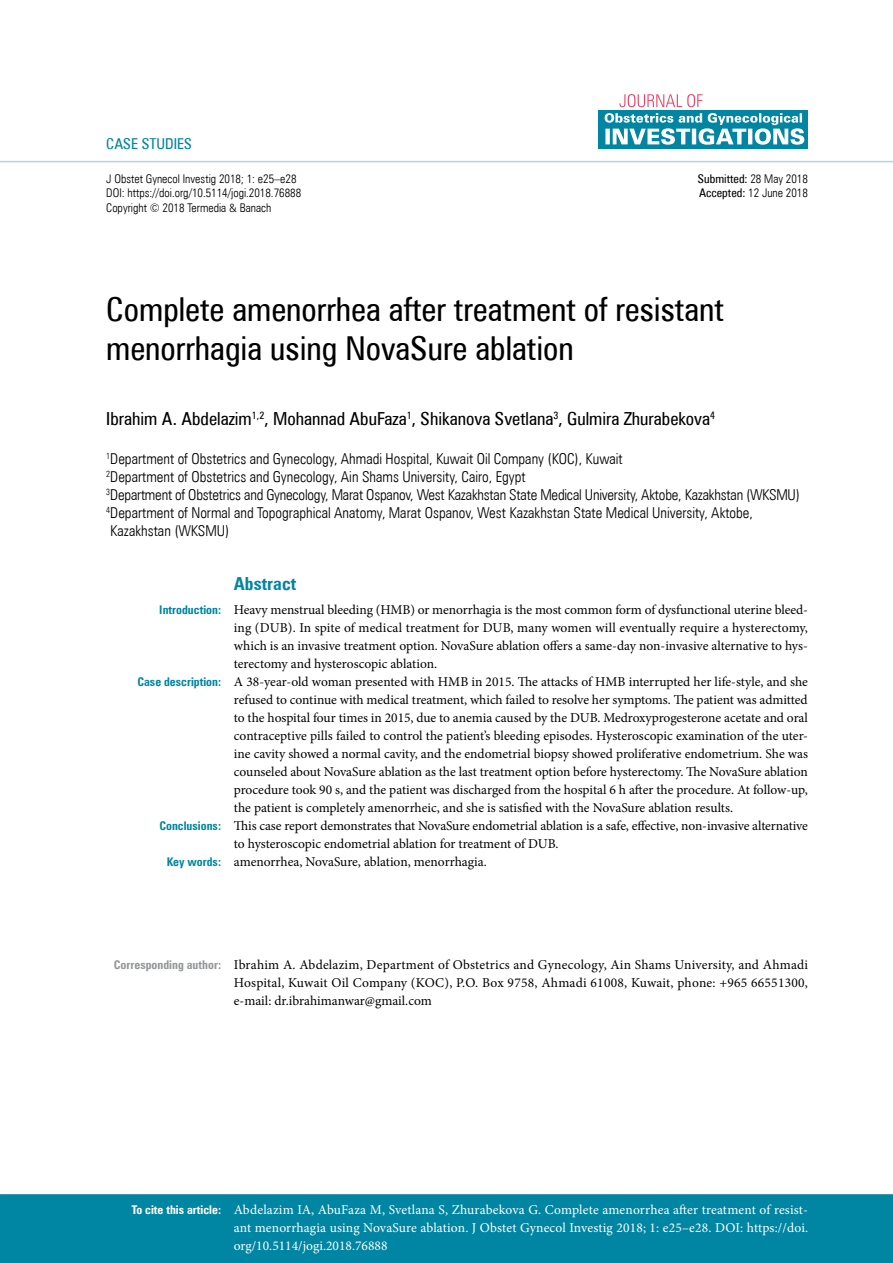
<style>
.page{position:relative;width:893px;height:1263px;background:#fff}
.page>*{position:absolute;margin:0;border:0;box-sizing:border-box;transform-origin:0 0}
.t1{font:33px/39px "Zurich Cn EU";color:#000}
.t2{font:18px "Zurich Cn EU";color:#000}
.t3{font:700 18px "Zurich Cn EU";color:#0085a3}
.t4{font:15px/18px "Zurich Lt Cn EU";color:#000}
.t5{font:15px "Zurich Cn EU";color:#0085a3}
.t6{font:13.5px/18px "Minion Pro";letter-spacing:-.005em;color:#000;text-align:justify}
.t7{font:13.5px/18px "Minion Pro";color:#fff;text-align:justify}
.t8{font:12px/14.4px "Zurich Lt Cn EU";color:#000}
.t9{font:12px "Zurich Cn EU";color:#000}
.s1{font-family:"Naomi Sans EFN Light"}
.s2{font-family:"Zurich Lt Cn EU"}
.s3{font-family:"Zurich Cn EU"}
.s4{font-family:"Zurich Cn EU";font-weight:700;font-size:12px;color:#0085a3}
.s5{font-family:"Zurich Cn EU";font-weight:700;font-size:12px;color:#939598}
.s6{font-family:"Zurich Cn EU";font-weight:700;font-size:12px}
</style>
<div class="page">
<div style="left:0;top:1195px;width:893px;height:68px;background:#0085a3"></div>
<hr style="left:0;top:1194px;width:893px;height:2px;background:#0085a3">
<div style="left:599px;top:110px;width:209px;height:39px;background:#0085a3"></div>
<svg style="left:605px;top:113px;width:199px;height:32px"></svg>
<svg style="left:619px;top:94px;width:84px;height:13px"></svg>
<hr style="left:0;top:161px;width:893px;height:1px;background:#b1d6e1">
<p class="t5" style="left:106px;top:134px;width:86px">Case studies</p>
<p class="t8" style="left:106px;top:171px;width:196px">J Obstet Gynecol Investig 2018; 1: e25–e28<br>DOI: https://doi.org/10.5114/jogi.2018.76888<br>Copyright © 2018 Termedia <span class="s1">&amp;</span> Banach</p>
<p class="t9" style="left:698px;top:171px;width:112px">Submitted: <span class="s2">28 May 2018</span></p>
<p class="t8" style="left:699px;top:186px;width:110px"><span class="s3">Accepted:</span> 12 June 2018</p>
<h1 class="t1" style="left:106px;top:290px;width:619px">Complete amenorrhea after treatment of resistant menorrhagia using NovaSure ablation</h1>
<h2 class="t2" style="left:106px;top:407px;width:610px">Ibrahim A. Abdelazim<sup>1,2</sup>, Mohannad AbuFaza<sup>1</sup>, Shikanova Svetlana<sup>3</sup>, Gulmira Zhurabekova<sup>4</sup></h2>
<p class="t4" style="left:106px;top:449px;width:695px"><sup>1</sup>Department of Obstetrics and Gynecology, Ahmadi Hospital, Kuwait Oil Company (KOC), Kuwait<br><sup>2</sup>Department of Obstetrics and Gynecology, Ain Shams University, Cairo, Egypt<br><sup>3</sup>Department of Obstetrics and Gynecology, Marat Ospanov, West Kazakhstan State Medical University, Aktobe, Kazakhstan (WKSMU)<br><sup>4</sup>Department of Normal and Topographical Anatomy, Marat Ospanov, West Kazakhstan State Medical University, Aktobe, Kazakhstan (WKSMU)</p>
<h2 class="t3" style="left:234px;top:573px;width:64px">Abstract</h2>
<p class="t6" style="left:159px;top:601px;width:650px"><span class="s4">Introduction:</span> Heavy menstrual bleeding (HMB) or menorrhagia is the most common form of dysfunctional uterine bleed-</p>
<p class="t6" style="left:234px;top:619px;width:576px">ing (DUB). In spite of medical treatment for DUB, many women will eventually require a hysterectomy,</p>
<p class="t6" style="left:234px;top:637px;width:576px">which is an invasive treatment option. NovaSure ablation offers a same-day non-invasive alternative to hys-</p>
<p class="t6" style="left:234px;top:655px;width:205px">terectomy and hysteroscopic ablation.</p>
<p class="t6" style="left:137px;top:673px;width:672px"><span class="s4">Case description:</span> A 38-year-old woman presented with HMB in 2015. The attacks of HMB interrupted her life-style, and she</p>
<p class="t6" style="left:234px;top:691px;width:575px">refused to continue with medical treatment, which failed to resolve her symptoms. The patient was admitted</p>
<p class="t6" style="left:234px;top:709px;width:576px">to the hospital four times in 2015, due to anemia caused by the DUB. Medroxyprogesterone acetate and oral</p>
<p class="t6" style="left:234px;top:727px;width:576px">contraceptive pills failed to control the patient’s bleeding episodes. Hysteroscopic examination of the uter-</p>
<p class="t6" style="left:234px;top:745px;width:576px">ine cavity showed a normal cavity, and the endometrial biopsy showed proliferative endometrium. She was</p>
<p class="t6" style="left:234px;top:763px;width:575px">counseled about NovaSure ablation as the last treatment option before hysterectomy. The NovaSure ablation</p>
<p class="t6" style="left:234px;top:781px;width:576px">procedure took 90 s, and the patient was discharged from the hospital 6 h after the procedure. At follow-up,</p>
<p class="t6" style="left:234px;top:799px;width:501px">the patient is completely amenorrheic, and she is satisfied with the NovaSure ablation results.</p>
<p class="t6" style="left:159px;top:817px;width:650px"><span class="s4">Conclusions:</span> This case report demonstrates that NovaSure endometrial ablation is a safe, effective, non-invasive alternative</p>
<p class="t6" style="left:234px;top:835px;width:326px">to hysteroscopic endometrial ablation for treatment of DUB.</p>
<p class="t6" style="left:167px;top:853px;width:322px"><span class="s4">Key words:</span> amenorrhea, NovaSure, ablation, menorrhagia.</p>
<p class="t6" style="left:234px;top:956px;width:576px;text-indent:-120px"><span class="s5">Corresponding author:</span> Ibrahim A. Abdelazim, Department of Obstetrics and Gynecology, Ain Shams University, and Ahmadi Hospital, Kuwait Oil Company (KOC), P.O. Box 9758, Ahmadi 61008, Kuwait, phone: +965 66551300, e-mail: dr.ibrahimanwar@gmail.com</p>
<p class="t7" style="left:234px;top:1200px;width:576px;text-indent:-103px"><span class="s6">To cite this article:</span> Abdelazim IA, AbuFaza M, Svetlana S, Zhurabekova G. Complete amenorrhea after treatment of resist&shy;ant menorrhagia using NovaSure ablation. J Obstet Gynecol Investig 2018; 1: e25–e28. DOI: https://doi. org/10.5114/jogi.2018.76888</p>
</div>
